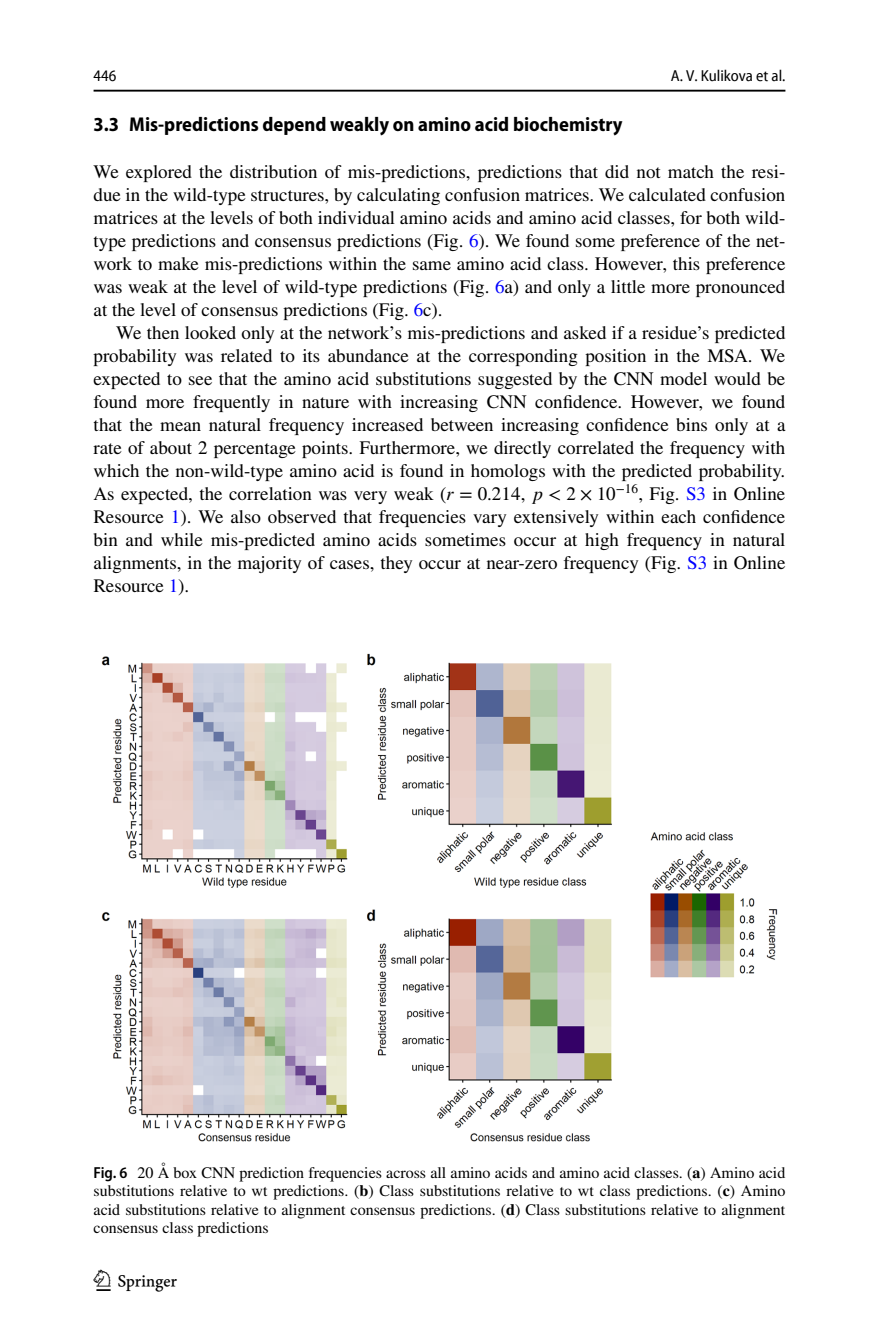
<style>
.page{position:relative;width:879px;height:1333px;background:#fff}
.page>*{position:absolute;margin:0;border:0;box-sizing:border-box;transform-origin:0 0}
.t1{font:30px "Springnew Regular 4";color:#000}
.t2{font:700 semi-condensed 20px "Myriad Pro";color:#000}
.t3{font:19px/23px "STIX";color:#000;text-align:justify}
.t4{font:16px/18.4px "STIX";color:#000;text-align:justify}
.t5{font:semi-condensed 16px "Myriad Pro Unic";color:#000}
.s1{color:#00f}
.s2{font-family:"STIX General Italic 19"}
.s3{font-family:"STIX Math Regular 20"}
.s4{font-family:"STIX General Regular 23"}
.s5{font-family:"STIX General Italic 20"}
.s6{font-family:"STIX Math Italic 3"}
.s7{font-family:"STIX General Regular 24"}
.s8{font-family:"STIX Math Regular 21"}
.s9{font-family:"Myriad Pro";font-weight:600;font-stretch:semi-condensed}
.s10{font-weight:700}
</style>
<div class="page">
<hr style="left:94px;top:90px;width:691px;height:2px;background:#000">
<img style="left:101px;top:653px;width:677px;height:489px">
<p class="t5" style="left:94px;top:69px;width:24px">446</p>
<p class="t5" style="left:671px;top:69px;width:116px">A. V. Kulikova et al.</p>
<p class="t2" style="left:94px;top:113px;width:530px">3.3 Mis‑predictions depend weakly on amino acid biochemistry</p>
<p class="t3" style="left:94px;top:161px;width:693px">We explored the distribution of mis-predictions, predictions that did not match the resi&shy;due in the wild-type structures, by calculating confusion matrices. We calculated confusion matrices at the levels of both individual amino acids and amino acid classes, for both wild&shy;type predictions and consensus predictions (Fig. <span class="s1">6</span>). We found some preference of the net&shy;work to make mis-predictions within the same amino acid class. However, this preference was weak at the level of wild-type predictions (Fig. <span class="s1">6</span>a) and only a little more pronounced at the level of consensus predictions (Fig. <span class="s1">6</span>c).</p>
<p class="t3" style="left:94px;top:322px;width:693px;text-indent:23px">We then looked only at the network’s mis-predictions and asked if a residue’s predicted probability was related to its abundance at the corresponding position in the MSA. We expected to see that the amino acid substitutions suggested by the CNN model would be found more frequently in nature with increasing CNN confidence. However, we found that the mean natural frequency increased between increasing confidence bins only at a rate of about 2 percentage points. Furthermore, we directly correlated the frequency with which the non-wild-type amino acid is found in homologs with the predicted probability.<br>As expected, the correlation was very weak (<span class="s2">r</span> <span class="s3">=</span> <span class="s4">0.214</span>, <span class="s5">p</span> <span class="s6">&lt;</span> <span class="s7">2</span> <span class="s8">×</span> <span class="s7">10</span><sup>−</sup><sup>16</sup>, Fig. <span class="s1">S3</span> in Online Resource <span class="s1">1</span>). We also observed that frequencies vary extensively within each confidence bin and while mis-predicted amino acids sometimes occur at high frequency in natural alignments, in the majority of cases, they occur at near-zero frequency (Fig. <span class="s1">S3</span> in Online Resource <span class="s1">1</span>).</p>
<p class="t4" style="left:94px;top:1164px;width:693px"><span class="s9">Fig. 6</span> 20 Å box CNN prediction frequencies across all amino acids and amino acid classes. (<span class="s10">a</span>) Amino acid substitutions relative to wt predictions. (<span class="s10">b</span>) Class substitutions relative to wt class predictions. (<span class="s10">c</span>) Amino acid substitutions relative to alignment consensus predictions. (<span class="s10">d</span>) Class substitutions relative to alignment consensus class predictions</p>
<h1 class="t1" style="left:96px;top:1269px;width:83px">1 3</h1>
</div>
